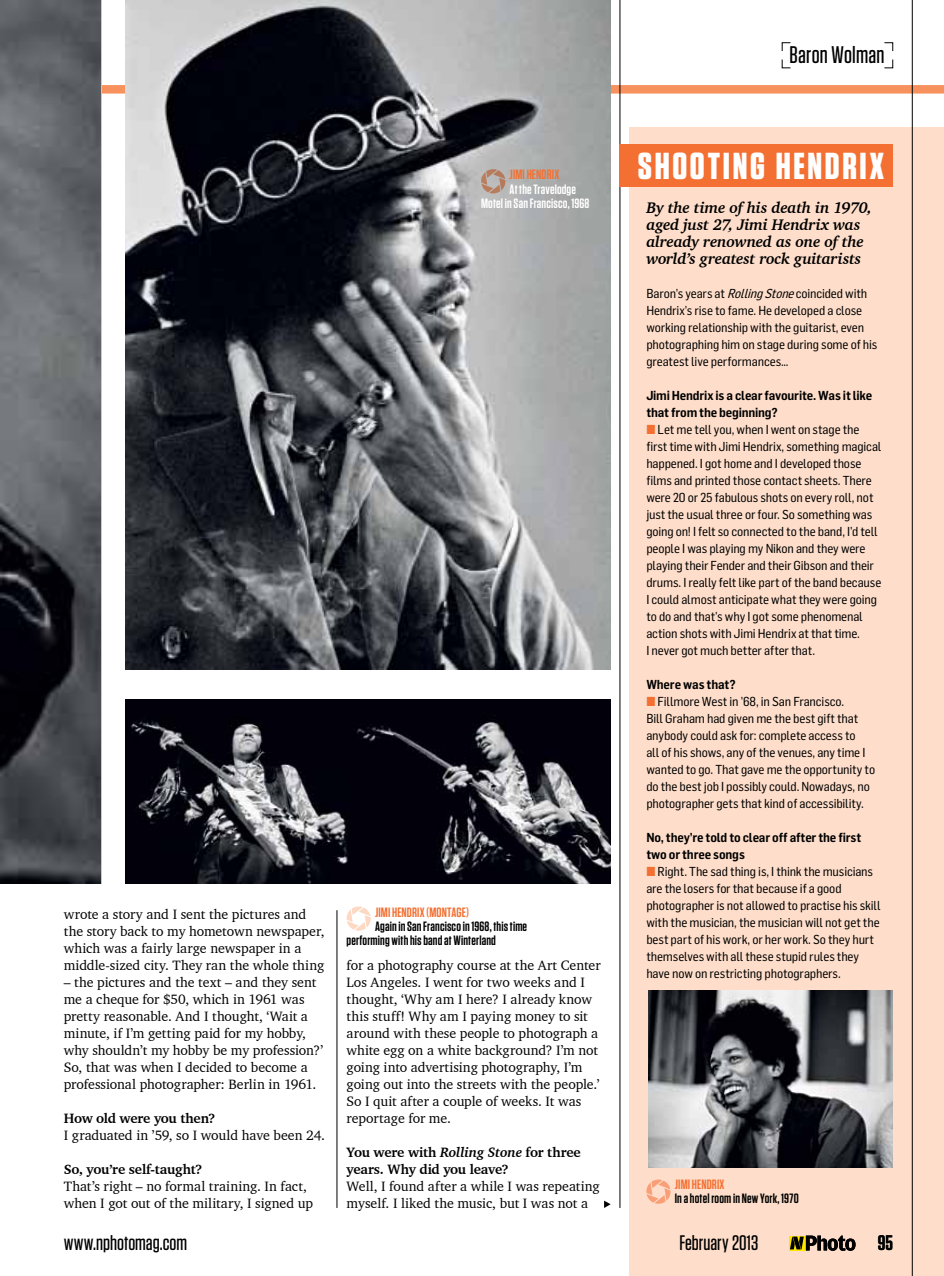
<style>
.page{position:relative;width:944px;height:1276px;background:#fff}
.page>*{position:absolute;margin:0;border:0;box-sizing:border-box;transform-origin:0 0}
.t1{font:700 37.5px "Tungsten";letter-spacing:.07em;color:#fff}
.t2{font:500 24px "Tungsten";letter-spacing:.01em;color:#000}
.t3{font:500 21px "Tungsten";color:#000}
.t4{font:600 21px "Tungsten";color:#000}
.t5{font:italic 700 15.75px/17px "Charter BT";letter-spacing:-.015em;color:#000}
.t6{font:13.8px/17px "Charter BT";letter-spacing:-.005em;color:#000}
.t7{font:700 13.8px/17px "Charter BT";letter-spacing:-.015em;color:#000}
.t8{font:600 13.5px/14.2px "Tungsten";letter-spacing:.01em;color:#000}
.t9{font:600 13.5px "Tungsten";letter-spacing:.01em;color:#f37032}
.t10{font:600 13.5px/14.2px "Tungsten";letter-spacing:.01em;color:#fff}
.t11{font:12.75px/17px "Flama Semicondensed Basic";letter-spacing:-.01em;color:#000}
.t12{font:600 12.75px/17px "Flama Semicondensed";letter-spacing:-.015em;color:#000}
.s1{font-style:italic}
.s2{color:#f37032}
</style>
<div class="page">
<div style="left:0;top:85px;width:944px;height:9px;background:#f7915e"></div>
<hr style="left:620px;top:1px;width:1px;height:1207px;background:#000">
<div style="left:629px;top:128px;width:315px;height:1148px;background:#fedeca"></div>
<svg style="left:646px;top:1179px;width:25px;height:24px"></svg>
<div style="left:620px;top:145px;width:273px;height:42px;background:#f37032"></div>
<svg style="left:604px;top:1200px;width:7px;height:8px"></svg>
<hr style="left:912px;top:1px;width:1px;height:1275px;background:#000">
<hr style="left:337px;top:910px;width:1px;height:298px;background:#000">
<svg style="left:884px;top:59px;width:9px;height:9px"></svg>
<svg style="left:884px;top:42px;width:9px;height:9px"></svg>
<svg style="left:782px;top:42px;width:9px;height:9px"></svg>
<svg style="left:782px;top:59px;width:9px;height:9px"></svg>
<img style="left:125px;top:1px;width:486px;height:669px">
<img style="left:0;top:1px;width:100px;height:882px">
<img style="left:126px;top:699px;width:225px;height:184px">
<img style="left:351px;top:699px;width:259px;height:184px">
<img style="left:648px;top:990px;width:245px;height:177px">
<div style="left:789px;top:1235px;width:16px;height:15px;background:#ffe600"></div>
<svg style="left:790px;top:1235px;width:65px;height:15px"></svg>
<svg style="left:347px;top:906px;width:24px;height:24px"></svg>
<svg style="left:481px;top:169px;width:24px;height:24px"></svg>
<h2 class="t2" style="left:790px;top:42px;width:96px">Baron Wolman</h2>
<p class="t6" style="left:64px;top:905px;width:262px">wrote a story and I sent the pictures and the story back to my hometown newspaper, which was a fairly large newspaper in a middle-sized city. They ran the whole thing</p>
<p class="t6" style="left:64px;top:973px;width:261px">– the pictures and the text – and they sent me a cheque for $50, which in 1961 was pretty reasonable. And I thought, ‘Wait a minute, if I’m getting paid for my hobby, why shouldn’t my hobby be my profession?’ So, that was when I decided to become a professional photographer: Berlin in 1961.</p>
<p class="t7" style="left:64px;top:1109px;width:153px">How old were you then?</p>
<p class="t6" style="left:64px;top:1126px;width:263px">I graduated in ’59, so I would have been 24.</p>
<p class="t7" style="left:64px;top:1160px;width:140px">So, you’re self-taught?</p>
<p class="t6" style="left:64px;top:1177px;width:251px">That’s right – no formal training. In fact, when I got out of the military, I signed up</p>
<h3 class="t3" style="left:64px;top:1232px;width:125px">www.nphotomag.com</h3>
<p class="t9" style="left:510px;top:167px;width:51px">JIMI HENDRIX</p>
<p class="t10" style="left:481px;top:182px;width:110px;text-indent:28px">At the Travelodge<br>Motel in San Francisco, 1968</p>
<h1 class="t1" style="left:638px;top:146px;width:248px">SHOOTING HENDRIX</h1>
<p class="t5" style="left:646px;top:198px;width:227px">By the time of his death in 1970, aged just 27, Jimi Hendrix was already renowned as one of the world’s greatest rock guitarists</p>
<p class="t11" style="left:646px;top:284px;width:233px">Baron’s years at <span class="s1">RollingStone</span>coincided with Hendrix’s rise to fame. He developed a close working relationship with the guitarist, even photographing him on stage during some of his greatest live performances…</p>
<p class="t12" style="left:646px;top:386px;width:227px">Jimi Hendrix is a clear favourite. Was it like that from the beginning?</p>
<p class="t11" style="left:646px;top:420px;width:237px"><span class="s2">■</span> Let me tell you, when I went on stage the first time with Jimi Hendrix, something magical happened. I got home and I developed those films and printed those contact sheets. There were 20 or 25 fabulous shots on every roll, not just the usual three or four. So something was going on! I felt so connected to the band, I’d tell people I was playing my Nikon and they were playing their Fender and their Gibson and their drums. I really felt like part of the band because I could almost anticipate what they were going to do and that’s why I got some phenomenal action shots with Jimi Hendrix at that time.<br>I never got much better after that.</p>
<p class="t12" style="left:646px;top:675px;width:91px">Where was that?</p>
<p class="t11" style="left:646px;top:692px;width:230px"><span class="s2">■</span> Fillmore West in ’68, in San Francisco.<br>Bill Graham had given me the best gift that anybody could ask for: complete access to<br>all of his shows, any of the venues, any time I wanted to go. That gave me the opportunity to do the best job I possibly could. Nowadays, no photographer gets that kind of accessibility.</p>
<p class="t12" style="left:646px;top:828px;width:216px">No, they’re told to clear off after the first two or three songs</p>
<p class="t11" style="left:646px;top:862px;width:236px"><span class="s2">■</span> Right. The sad thing is, I think the musicians are the losers for that because if a good photographer is not allowed to practise his skill with the musician, the musician will not get the best part of his work, or her work. So they hurt themselves with all these stupid rules they have now on restricting photographers.</p>
<p class="t9" style="left:375px;top:904px;width:95px">JIMI HENDRIX (MONTAGE)</p>
<p class="t8" style="left:347px;top:919px;width:182px;text-indent:28px">Again in San Francisco in 1968, this time performing with his band at Winterland</p>
<p class="t6" style="left:347px;top:956px;width:256px">for a photography course at the Art Center Los Angeles. I went for two weeks and I thought, ‘Why am I here? I already know this stuff! Why am I paying money to sit around with these people to photograph a white egg on a white background? I’m not going into advertising photography, I’m going out into the streets with the people.’ So I quit after a couple of weeks. It was reportage for me.</p>
<p class="t7" style="left:347px;top:1143px;width:236px">You were with <span class="s1">Rolling Stone</span> for three years. Why did you leave?</p>
<p class="t6" style="left:347px;top:1177px;width:255px">Well, I found after a while I was repeating myself. I liked the music, but I was not a</p>
<p class="t9" style="left:675px;top:1177px;width:51px">JIMI HENDRIX</p>
<p class="t8" style="left:675px;top:1191px;width:125px">In a hotel room in New York, 1970</p>
<h3 class="t3" style="left:679px;top:1232px;width:80px">February 2013</h3>
<h3 class="t4" style="left:878px;top:1232px;width:17px">95</h3>
</div>
